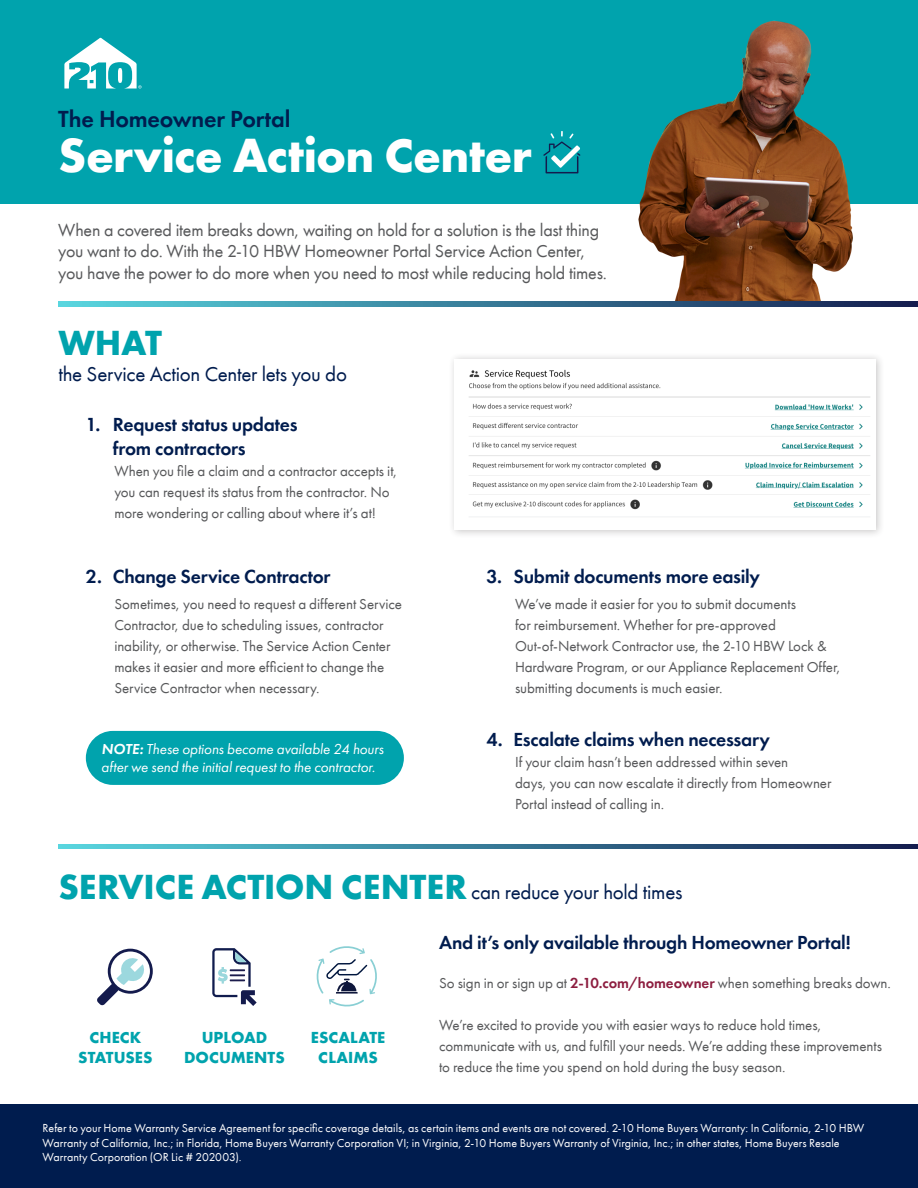
<style>
.page{position:relative;width:918px;height:1188px;background:#fff}
.page>*{position:absolute;margin:0;border:0;box-sizing:border-box;transform-origin:0 0}
.t1{font:700 49.5px "Futura PT";letter-spacing:-.015em;color:#fff}
.t2{font:700 36px "Futura PT";color:#00a3ad}
.t3{font:600 24px "Futura PT";letter-spacing:-.01em;color:#001c4e}
.t4{font:21px "Futura PT";letter-spacing:-.015em;color:#001c4e}
.t5{font:600 19.5px/23.4px "Futura PT";letter-spacing:-.015em;color:#001c4e}
.t6{font:18px/21.6px "Futura PT";letter-spacing:-.015em;color:#58595b}
.t7{font:700 16.5px/19.8px "Futura PT";color:#00a3ad;text-align:center}
.t8{font:15px/21px "Futura PT";letter-spacing:-.005em;color:#58595b}
.t9{font:italic 15px/18px "Futura PT";letter-spacing:-.01em;color:#fff}
.t10{font:12px/14.4px "Futura PT";color:#fff}
.s1{font-weight:600}
.s2{font-weight:700;font-size:36px;color:#00a3ad}
.s3{font-weight:600;color:#8d1e40}
</style>
<div class="page">
<div style="left:0;top:0;width:918px;height:203px;background:#00a3ad"></div>
<svg style="left:543px;top:131px;width:37px;height:42px"></svg>
<svg style="left:212px;top:948px;width:45px;height:58px"></svg>
<svg style="left:97px;top:949px;width:56px;height:56px"></svg>
<svg style="left:58px;top:844px;width:860px;height:5px;background:#377997"></svg>
<div style="left:86px;top:731px;width:318px;height:54px;background:#00a3ad;border-radius:27px"></div>
<div style="left:448px;top:352px;width:437px;height:187px;background:#231f20;opacity:.25"></div>
<div style="left:454px;top:359px;width:422px;height:170px;background:#fff"></div>
<img style="left:469px;top:369px;width:401px;height:141px">
<img style="left:636px;top:20px;width:221px;height:281px">
<svg style="left:58px;top:301px;width:860px;height:5px;background:#377a97"></svg>
<svg style="left:317px;top:946px;width:60px;height:60px"></svg>
<svg style="left:64px;top:38px;width:78px;height:51px"></svg>
<div style="left:0;top:1105px;width:918px;height:83px;background:#001c4e"></div>
<h3 class="t3" style="left:58px;top:104px;width:234px">The Homeowner Portal</h3>
<h1 class="t1" style="left:58px;top:124px;width:475px">Service Action Center</h1>
<p class="t6" style="left:58px;top:219px;width:550px">When a covered item breaks down, waiting on hold for a solution is the last thing you want to do. With the 2-10 HBW Homeowner Portal Service Action Center, you have the power to do more when you need to most while reducing hold times.</p>
<h2 class="t2" style="left:59px;top:320px;width:105px">WHAT</h2>
<h3 class="t4" style="left:58px;top:361px;width:290px">the Service Action Center lets you do</h3>
<h3 class="t5" style="left:113px;top:413px;width:186px;text-indent:-27px">1. Request status updates from contractors</h3>
<p class="t8" style="left:114px;top:460px;width:285px">When you file a claim and a contractor accepts it, you can request its status from the contractor. No more wondering or calling about where it’s at!</p>
<h3 class="t5" style="left:86px;top:565px;width:246px">2. Change Service Contractor</h3>
<p class="t8" style="left:114px;top:593px;width:289px">Sometimes, you need to request a different Service Contractor, due to scheduling issues, contractor inability, or otherwise. The Service Action Center makes it easier and more efficient to change the Service Contractor when necessary.</p>
<p class="t9" style="left:101px;top:740px;width:284px"><span class="s1">NOTE:</span> These options become available 24 hours after we send the initial request to the contractor.</p>
<h3 class="t5" style="left:487px;top:565px;width:275px">3. Submit documents more easily</h3>
<p class="t8" style="left:515px;top:593px;width:327px">We’ve made it easier for you to submit documents<br>for reimbursement. Whether for pre-approved Out-of-Network Contractor use, the 2-10 HBW Lock &amp; Hardware Program, or our Appliance Replacement Offer, submitting documents is much easier.</p>
<h3 class="t5" style="left:487px;top:727px;width:285px">4. Escalate claims when necessary</h3>
<p class="t8" style="left:515px;top:751px;width:318px">If your claim hasn’t been addressed within seven<br>days, you can now escalate it directly from Homeowner<br>Portal instead of calling in.</p>
<h3 class="t4" style="left:58px;top:880px;width:626px"><span class="s2">SERVICE ACTION CENTER</span> can reduce your hold times</h3>
<p class="t7" style="left:78px;top:1028px;width:76px">CHECK<br>STATUSES</p>
<p class="t7" style="left:184px;top:1028px;width:102px">UPLOAD<br>DOCUMENTS</p>
<p class="t7" style="left:311px;top:1028px;width:76px">ESCALATE<br>CLAIMS</p>
<h3 class="t5" style="left:439px;top:931px;width:413px">And it’s only available through Homeowner Portal!</h3>
<p class="t8" style="left:439px;top:973px;width:453px">So sign in or sign up at <span class="s3">2-10.com/homeowner</span> when something breaks down.</p>
<p class="t8" style="left:439px;top:1015px;width:444px">We’re excited to provide you with easier ways to reduce hold times, communicate with us, and fulfill your needs. We’re adding these improvements to reduce the time you spend on hold during the busy season.</p>
<p class="t10" style="left:43px;top:1121px;width:823px">Refer to your Home Warranty Service Agreement for specific coverage details, as certain items and events are not covered. 2-10 Home Buyers Warranty: In California, 2-10 HBW<br>Warranty of California, Inc.; in Florida, Home Buyers Warranty Corporation VI; in Virginia, 2-10 Home Buyers Warranty of Virginia, Inc.; in other states, Home Buyers Resale<br>Warranty Corporation (OR Lic # 202003).</p>
</div>
